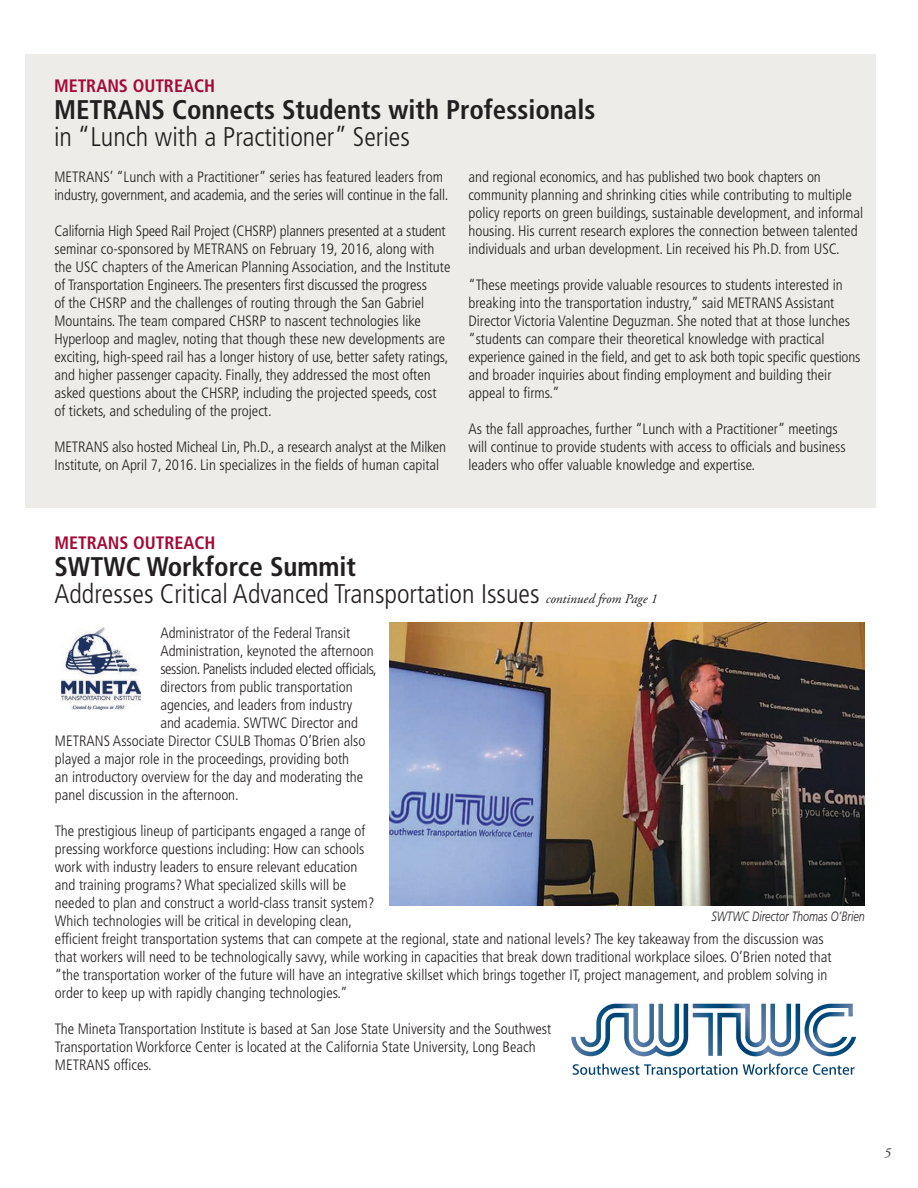
<style>
.page{position:relative;width:918px;height:1188px;background:#fff}
.page>*{position:absolute;margin:0;border:0;box-sizing:border-box;transform-origin:0 0}
.t1{font:300 condensed 27px/27px "Frutiger LT Std";color:#231f20}
.t2{font:700 condensed 27px "Frutiger LT Std";color:#231f20}
.t3{font:700 condensed 18px "Frutiger LT Std";color:#a30a35}
.t4{font:300 condensed 15px/18px "Frutiger LT Std";color:#231f20}
.t5{font:300 condensed 15px "Frutiger LT Std";letter-spacing:-.025em;color:#231f20}
.t6{font:italic 300 13.5px "Frutiger LT Std";color:#231f20;scale:.8 1}
.t7{font:italic 13.5px "Adobe Garamond Pro";color:#231f20}
.s1{font-weight:700}
.s2{font-family:"Adobe Garamond Pro";font-weight:400;font-style:italic;font-stretch:normal;font-size:13.5px}
</style>
<div class="page">
<div style="left:26px;top:54px;width:850px;height:453px;background:#edece8"></div>
<img style="left:390px;top:623px;width:475px;height:283px">
<img style="left:61px;top:627px;width:80px;height:82px">
<svg style="left:571px;top:1004px;width:285px;height:52px"></svg>
<svg style="left:573px;top:1064px;width:164px;height:14px"></svg>
<svg style="left:743px;top:1064px;width:112px;height:11px"></svg>
<p class="t3" style="left:54px;top:75px;width:163px">METRANS OUTREACH</p>
<h1 class="t2" style="left:54px;top:94px;width:543px">METRANS Connects Students with Professionals</h1>
<h1 class="t1" style="left:54px;top:124px;width:357px">in “Lunch with a Practitioner” Series</h1>
<p class="t4" style="left:54px;top:168px;width:396px">METRANS’ “Lunch with a Practitioner” series has featured leaders from industry, government, and academia, and the series will continue in the fall.</p>
<p class="t4" style="left:54px;top:222px;width:397px">California High Speed Rail Project (CHSRP) planners presented at a student seminar co-sponsored by METRANS on February 19, 2016, along with the USC chapters of the American Planning Association, and the Institute of Transportation Engineers. The presenters first discussed the progress<br>of the CHSRP and the challenges of routing through the San Gabriel Mountains. The team compared CHSRP to nascent technologies like Hyperloop and maglev, noting that though these new developments are exciting, high-speed rail has a longer history of use, better safety ratings, and higher passenger capacity. Finally, they addressed the most often asked questions about the CHSRP, including the projected speeds, cost of tickets, and scheduling of the project.</p>
<p class="t4" style="left:54px;top:438px;width:393px">METRANS also hosted Micheal Lin, Ph.D., a research analyst at the Milken<br>Institute, on April 7, 2016. Lin specializes in the fields of human capital</p>
<p class="t4" style="left:468px;top:168px;width:396px">and regional economics, and has published two book chapters on community planning and shrinking cities while contributing to multiple policy reports on green buildings, sustainable development, and informal housing. His current research explores the connection between talented individuals and urban development. Lin received his Ph.D. from USC.</p>
<p class="t4" style="left:468px;top:276px;width:394px">“These meetings provide valuable resources to students interested in breaking into the transportation industry,” said METRANS Assistant Director Victoria Valentine Deguzman. She noted that at those lunches “students can compare their theoretical knowledge with practical experience gained in the field, and get to ask both topic specific questions and broader inquiries about finding employment and building their appeal to firms.”</p>
<p class="t4" style="left:468px;top:420px;width:379px">As the fall approaches, further “Lunch with a Practitioner” meetings will continue to provide students with access to officials and business leaders who offer valuable knowledge and expertise.</p>
<p class="t3" style="left:54px;top:532px;width:163px">METRANS OUTREACH</p>
<h1 class="t1" style="left:54px;top:553px;width:605px"><span class="s1">SWTWC Workforce Summit<br></span>Addresses Critical Advanced Transportation Issues <span class="s2">continued from Page 1</span></h1>
<p class="t4" style="left:160px;top:624px;width:192px">Administrator of the Federal Transit</p>
<p class="t4" style="left:160px;top:642px;width:215px">Administration, keynoted the afternoon</p>
<p class="t5" style="left:160px;top:661px;width:218px">session. Panelists included elected officials,</p>
<p class="t4" style="left:160px;top:678px;width:194px">directors from public transportation</p>
<p class="t4" style="left:160px;top:696px;width:193px">agencies, and leaders from industry</p>
<p class="t4" style="left:160px;top:714px;width:199px">and academia. SWTWC Director and</p>
<p class="t4" style="left:55px;top:732px;width:312px">METRANS Associate Director CSULB Thomas O’Brien also</p>
<p class="t4" style="left:55px;top:750px;width:296px">played a major role in the proceedings, providing both</p>
<p class="t4" style="left:55px;top:768px;width:310px">an introductory overview for the day and moderating the</p>
<p class="t4" style="left:55px;top:786px;width:185px">panel discussion in the afternoon.</p>
<p class="t4" style="left:55px;top:822px;width:778px">The prestigious lineup of participants engaged a range of<br>pressing workforce questions including: How can schools<br>work with industry leaders to ensure relevant education<br>and training programs? What specialized skills will be<br>needed to plan and construct a world-class transit system?<br>Which technologies will be critical in developing clean,<br>efficient freight transportation systems that can compete at the regional, state and national levels? The key takeaway from the discussion was that workers will need to be technologically savvy, while working in capacities that break down traditional workplace siloes. O’Brien noted that “the transportation worker of the future will have an integrative skillset which brings together IT, project management, and problem solving in order to keep up with rapidly changing technologies.”</p>
<p class="t4" style="left:55px;top:1020px;width:498px">The Mineta Transportation Institute is based at San Jose State University and the Southwest<br>Transportation Workforce Center is located at the California State University, Long Beach<br>METRANS offices.</p>
<p class="t6" style="left:711px;top:909px;width:193px">SWTWC Director Thomas O’Brien</p>
<p class="t7" style="left:884px;top:1145px;width:8px">5</p>
</div>
